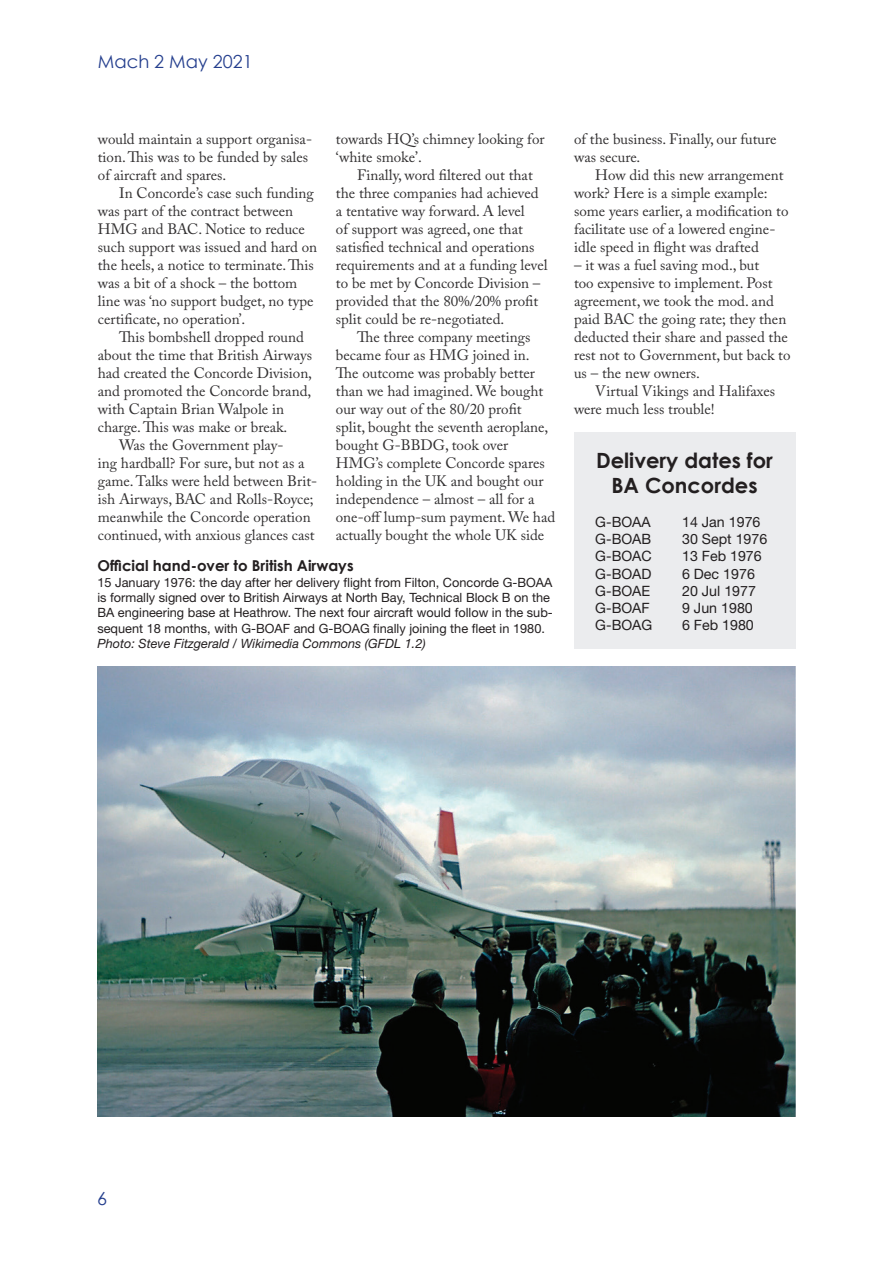
<style>
.page{position:relative;width:893px;height:1263px;background:#fff}
.page>*{position:absolute;margin:0;border:0;box-sizing:border-box;transform-origin:0 0}
.t1{font:700 21px/25.2px "Century Gothic";color:#231f20;text-align:center}
.t2{font:18px "Century Gothic";color:#253f8e}
.t3{font:15px/18px "Adobe Caslon Pro";color:#312f30}
.t4{font:700 15px "Century Gothic";color:#231f20}
.t5{font:14.25px "Helvetica Neue";color:#231f20}
.t6{font:12.75px/15.3px "Helvetica Neue";color:#231f20}
.t7{font:italic 12.75px "Helvetica Neue";color:#231f20}
</style>
<div class="page">
<div style="left:574px;top:432px;width:222px;height:216px;background:#ebecee"></div>
<img style="left:97px;top:666px;width:699px;height:450px">
<p class="t2" style="left:98px;top:50px;width:156px">Mach 2 May 2021</p>
<p class="t3" style="left:98px;top:130px;width:216px">would maintain a support organisa&shy;tion. This was to be funded by sales of aircraft and spares.</p>
<p class="t3" style="left:98px;top:184px;width:221px;text-indent:21px">In Concorde’s case such funding was part of the contract between<br>HMG and BAC. Notice to reduce such support was issued and hard on the heels, a notice to terminate. This was a bit of a shock – the bottom line was ‘no support budget, no type certificate, no operation’.</p>
<p class="t3" style="left:119px;top:328px;width:186px">This bombshell dropped round</p>
<p class="t3" style="left:98px;top:346px;width:216px">about the time that British Airways</p>
<p class="t3" style="left:98px;top:364px;width:216px">had created the Concorde Division,</p>
<p class="t3" style="left:98px;top:382px;width:215px">and promoted the Concorde brand,</p>
<p class="t3" style="left:98px;top:400px;width:188px">with Captain Brian Walpole in</p>
<p class="t3" style="left:98px;top:418px;width:191px">charge. This was make or break.</p>
<p class="t3" style="left:119px;top:436px;width:166px">Was the Government play-</p>
<p class="t3" style="left:98px;top:454px;width:208px">ing hardball? For sure, but not as a</p>
<p class="t3" style="left:98px;top:472px;width:221px">game. Talks were held between Brit-</p>
<p class="t3" style="left:98px;top:490px;width:217px">ish Airways, BAC and Rolls-Royce;</p>
<p class="t3" style="left:98px;top:508px;width:214px">meanwhile the Concorde operation</p>
<p class="t3" style="left:98px;top:526px;width:218px">continued, with anxious glances cast</p>
<p class="t3" style="left:336px;top:130px;width:210px">towards HQ’s chimney looking for ‘white smoke’.</p>
<p class="t3" style="left:336px;top:166px;width:213px;text-indent:21px">Finally, word filtered out that the three companies had achieved a tentative way forward. A level<br>of support was agreed, one that satisfied technical and operations requirements and at a funding level to be met by Concorde Division – provided that the 80%/20% profit split could be re-negotiated.</p>
<p class="t3" style="left:336px;top:328px;width:221px;text-indent:21px">The three company meetings became four as HMG joined in.<br>The outcome was probably better than we had imagined. We bought our way out of the 80/20 profit<br>split, bought the seventh aeroplane, bought G-BBDG, took over<br>HMG’s complete Concorde spares holding in the UK and bought our independence – almost – all for a one-off lump-sum payment. We had actually bought the whole UK side</p>
<p class="t4" style="left:97px;top:556px;width:258px">Official hand-over to British Airways</p>
<p class="t6" style="left:97px;top:574px;width:457px">15 January 1976: the day after her delivery flight from Filton, Concorde G-BOAA is formally signed over to British Airways at North Bay, Technical Block B on the BA engineering base at Heathrow. The next four aircraft would follow in the sub&shy;sequent 18 months, with G-BOAF and G-BOAG finally joining the fleet in 1980.</p>
<p class="t7" style="left:97px;top:636px;width:330px">Photo: Steve Fitzgerald / Wikimedia Commons (GFDL 1.2)</p>
<p class="t3" style="left:574px;top:130px;width:204px">of the business. Finally, our future was secure.</p>
<p class="t3" style="left:574px;top:166px;width:216px;text-indent:21px">How did this new arrangement work? Here is a simple example: some years earlier, a modification to facilitate use of a lowered engine&shy;idle speed in flight was drafted</p>
<p class="t3" style="left:574px;top:256px;width:218px">– it was a fuel saving mod., but<br>too expensive to implement. Post agreement, we took the mod. and paid BAC the going rate; they then deducted their share and passed the rest not to Government, but back to us – the new owners.</p>
<p class="t3" style="left:574px;top:382px;width:203px;text-indent:21px">Virtual Vikings and Halifaxes were much less trouble!</p>
<h1 class="t1" style="left:596px;top:447px;width:178px">Delivery dates for<br>BA Concordes</h1>
<p class="t5" style="left:595px;top:514px;width:57px">G-BOAA</p>
<p class="t5" style="left:682px;top:514px;width:80px">14 Jan 1976</p>
<p class="t5" style="left:595px;top:531px;width:57px">G-BOAB</p>
<p class="t5" style="left:682px;top:531px;width:87px">30 Sept 1976</p>
<p class="t5" style="left:595px;top:548px;width:58px">G-BOAC</p>
<p class="t5" style="left:682px;top:548px;width:81px">13 Feb 1976</p>
<p class="t5" style="left:595px;top:565px;width:58px">G-BOAD</p>
<p class="t5" style="left:682px;top:565px;width:74px">6 Dec 1976</p>
<p class="t5" style="left:595px;top:582px;width:56px">G-BOAE</p>
<p class="t5" style="left:682px;top:582px;width:75px">20 Jul 1977</p>
<p class="t5" style="left:595px;top:599px;width:56px">G-BOAF</p>
<p class="t5" style="left:682px;top:599px;width:72px">9 Jun 1980</p>
<p class="t5" style="left:595px;top:616px;width:58px">G-BOAG</p>
<p class="t5" style="left:682px;top:616px;width:73px">6 Feb 1980</p>
<p class="t2" style="left:97px;top:1188px;width:11px">6</p>
</div>
